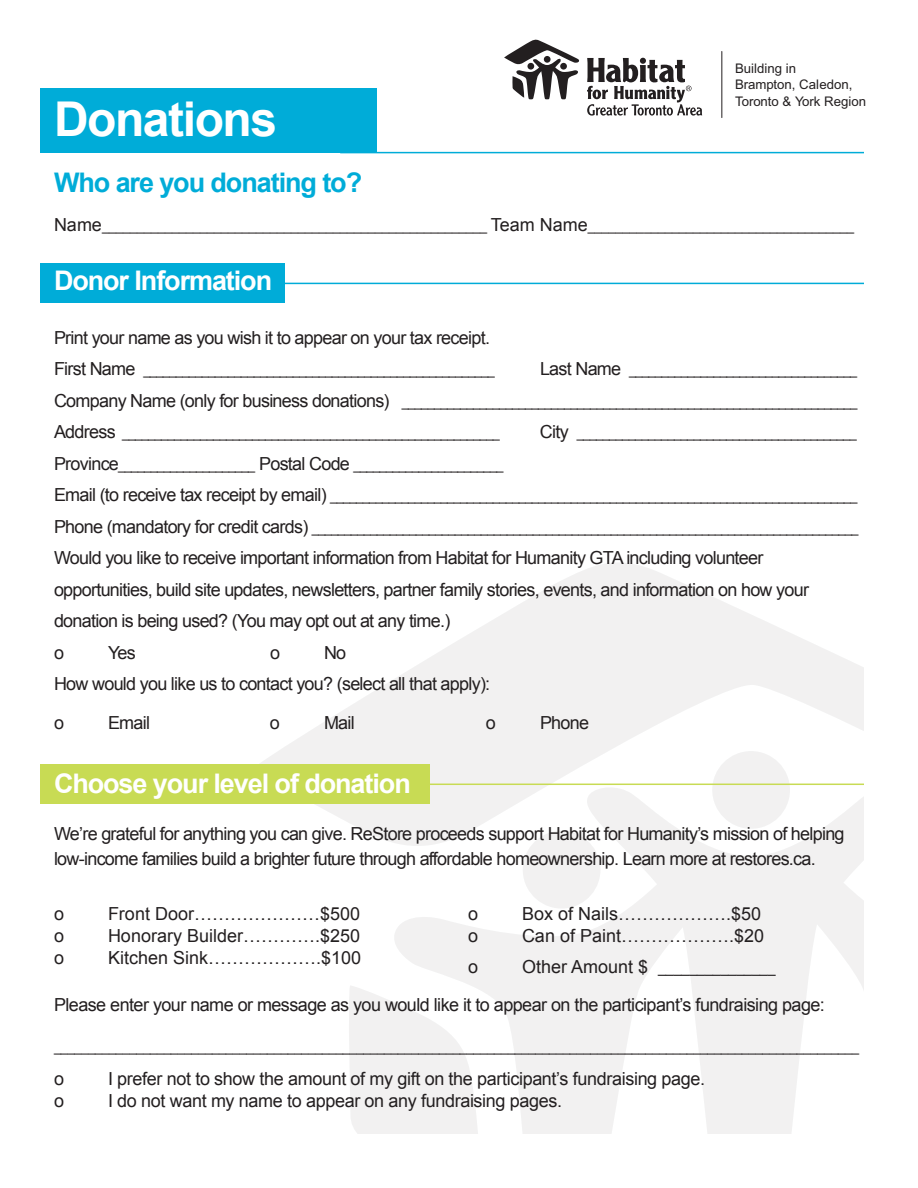
<style>
.page{position:relative;width:918px;height:1188px;background:#fff}
.page>*{position:absolute;margin:0;border:0;box-sizing:border-box;transform-origin:0 0}
.t1{font:700 48px "Arial";letter-spacing:-.03em;color:#fff}
.t2{font:700 27px "Arial";letter-spacing:-.04em;color:#fff}
.t3{font:700 27px "Arial";letter-spacing:-.04em;color:#00acd8}
.t4{font:18px/25.5px "Arial";letter-spacing:-.04em;color:#231f20}
.t5{font:18px "Arial";letter-spacing:-.02em;color:#231f20}
.t6{font:18px "Arial";color:#231f20}
.t7{font:14.1px "Arial";color:#231f20}
.t8{font:13.2px/16.8px "Arial";color:#231f20}
.t9{font:12.6px "Arial";color:#231f20}
.s1{font-size:18px}
</style>
<div class="page">
<svg style="left:394px;top:852px;width:470px;height:282px;fill:#f2f1f1"></svg>
<svg style="left:252px;top:563px;width:612px;height:289px;fill:#f2f1f1"></svg>
<svg style="left:349px;top:985px;width:136px;height:149px"></svg>
<svg style="left:504px;top:39px;width:75px;height:61px"></svg>
<svg style="left:587px;top:58px;width:115px;height:58px"></svg>
<hr style="left:721px;top:51px;width:1px;height:67px;background:#231f20">
<hr style="left:280px;top:283px;width:584px;height:1px;background:#00acd8">
<div style="left:40px;top:263px;width:245px;height:39px;background:#00acd8"></div>
<div style="left:40px;top:764px;width:390px;height:39px;background:#c8db54"></div>
<hr style="left:418px;top:784px;width:446px;height:1px;background:#c8db54">
<div style="left:40px;top:89px;width:337px;height:64px;background:#00acd8"></div>
<hr style="left:340px;top:152px;width:524px;height:1px;background:#00acd8">
<p class="t1" style="left:54px;top:87px;width:225px">Donations</p>
<p class="t8" style="left:735px;top:60px;width:133px">Building in<br>Brampton, Caledon,<br>Toronto &amp; York Region</p>
<p class="t3" style="left:54px;top:164px;width:310px">Who are you donating to?</p>
<p class="t9" style="left:54px;top:218px;width:802px"><span class="s1">Name</span>_______________________________________________________ <span class="s1">Team Name</span>______________________________________</p>
<p class="t2" style="left:54px;top:263px;width:220px">Donor Information</p>
<p class="t4" style="left:54px;top:325px;width:438px">Print your name as you wish it to appear on your tax receipt.</p>
<p class="t9" style="left:54px;top:362px;width:442px"><span class="s1">First Name</span> ______________________________________________________</p>
<p class="t9" style="left:540px;top:362px;width:319px"><span class="s1">Last Name</span> ___________________________________</p>
<p class="t9" style="left:54px;top:394px;width:805px"><span class="s1">Company Name (only for business donations)</span> ______________________________________________________________________</p>
<p class="t9" style="left:54px;top:425px;width:447px"><span class="s1">Address</span> __________________________________________________________</p>
<p class="t9" style="left:540px;top:425px;width:318px"><span class="s1">City</span> ___________________________________________</p>
<p class="t9" style="left:54px;top:457px;width:451px"><span class="s1">Province</span>_____________________ <span class="s1">Postal Code</span> _______________________</p>
<p class="t9" style="left:54px;top:488px;width:805px"><span class="s1">Email (to receive tax receipt by email)</span> _________________________________________________________________________________</p>
<p class="t9" style="left:54px;top:520px;width:806px"><span class="s1">Phone (mandatory for credit cards)</span> ____________________________________________________________________________________</p>
<p class="t4" style="left:54px;top:545px;width:711px">Would you like to receive important information from Habitat for Humanity GTA including volunteer</p>
<p class="t4" style="left:54px;top:577px;width:757px">opportunities, build site updates, newsletters, partner family stories, events, and information on how your</p>
<p class="t4" style="left:54px;top:608px;width:398px">donation is being used? (You may opt out at any time.)</p>
<p class="t4" style="left:54px;top:640px;width:12px">o</p>
<p class="t4" style="left:108px;top:640px;width:29px">Yes</p>
<p class="t4" style="left:270px;top:640px;width:12px">o</p>
<p class="t4" style="left:324px;top:640px;width:24px">No</p>
<p class="t4" style="left:54px;top:671px;width:438px">How would you like us to contact you? (select all that apply):</p>
<p class="t4" style="left:54px;top:710px;width:12px">o</p>
<p class="t4" style="left:108px;top:710px;width:44px">Email</p>
<p class="t4" style="left:270px;top:710px;width:12px">o</p>
<p class="t4" style="left:324px;top:710px;width:32px">Mail</p>
<p class="t4" style="left:486px;top:710px;width:12px">o</p>
<p class="t4" style="left:540px;top:710px;width:51px">Phone</p>
<p class="t2" style="left:54px;top:765px;width:358px">Choose your level of donation</p>
<p class="t4" style="left:54px;top:821px;width:792px">We’re grateful for anything you can give. ReStore proceeds support Habitat for Humanity’s mission of helping low-income families build a brighter future through affordable homeownership. Learn more at restores.ca.</p>
<p class="t4" style="left:468px;top:901px;width:12px">o</p>
<p class="t6" style="left:522px;top:902px;width:241px">Box of Nails……………….$50</p>
<p class="t4" style="left:468px;top:923px;width:12px">o</p>
<p class="t6" style="left:522px;top:924px;width:244px">Can of Paint……………….$20</p>
<p class="t4" style="left:468px;top:954px;width:12px">o</p>
<p class="t7" style="left:522px;top:958px;width:255px"><span class="s1">Other Amount $</span> _______________</p>
<p class="t4" style="left:54px;top:992px;width:772px">Please enter your name or message as you would like it to appear on the participant’s fundraising page:</p>
<p class="t9" style="left:54px;top:1039px;width:807px">_____________________________________________________________________________________________________________________</p>
<p class="t4" style="left:54px;top:1066px;width:12px">o</p>
<p class="t5" style="left:108px;top:1067px;width:599px">I prefer not to show the amount of my gift on the participant’s fundraising page.</p>
<p class="t4" style="left:54px;top:1088px;width:12px">o</p>
<p class="t5" style="left:108px;top:1089px;width:456px">I do not want my name to appear on any fundraising pages.</p>
<p class="t4" style="left:54px;top:901px;width:12px">o</p>
<p class="t6" style="left:108px;top:902px;width:254px">Front Door…………………$500</p>
<p class="t4" style="left:54px;top:923px;width:12px">o</p>
<p class="t6" style="left:108px;top:924px;width:254px">Honorary Builder………….$250</p>
<p class="t4" style="left:54px;top:945px;width:12px">o</p>
<p class="t6" style="left:108px;top:945px;width:255px">Kitchen Sink……………….$100</p>
</div>
